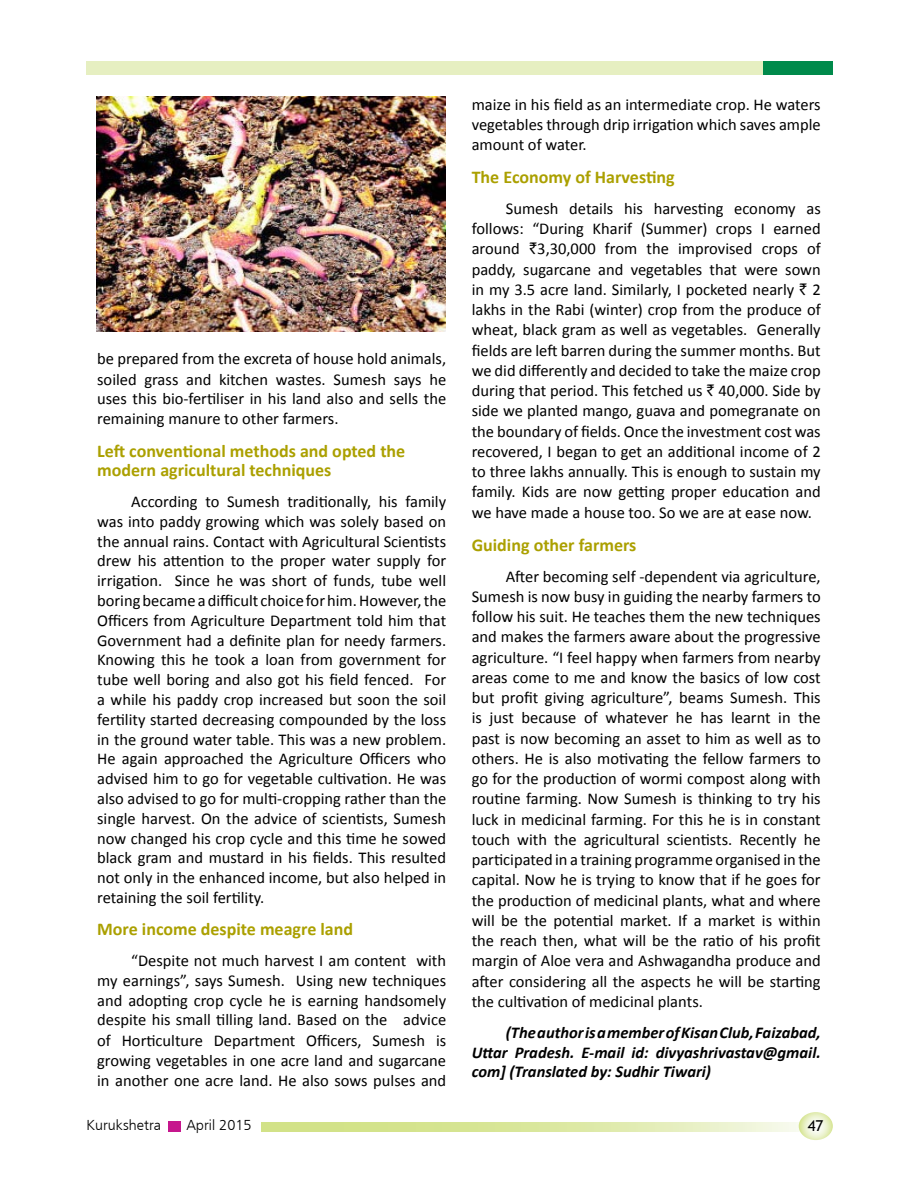
<style>
.page{position:relative;width:918px;height:1188px;background:#fff}
.page>*{position:absolute;margin:0;border:0;box-sizing:border-box;transform-origin:0 0}
.t1{font:700 18px/19.8px "Calibri";color:#aba000}
.t2{font:16.5px/20.2px "Calibri";color:#000;text-align:justify}
.t3{font:italic 700 16.5px/20.2px "Calibri";color:#000;text-align:right}
.t4{font:300 15px "Frugal Sans";color:#000}
.t5{font:15px "Trebuchet MS";color:#000}
.s1{font-family:"Rupee"}
</style>
<div class="page">
<svg style="left:262px;top:1122px;width:537px;height:10px;background:#dde9a6"></svg>
<svg style="left:799px;top:1112px;width:34px;height:28px"></svg>
<div style="left:168px;top:1122px;width:13px;height:10px;background:#c6168d"></div>
<div style="left:86px;top:61px;width:746px;height:14px;background:#008a4b"></div>
<div style="left:86px;top:61px;width:677px;height:14px;background:#e6efc1"></div>
<img style="left:97px;top:97px;width:348px;height:235px">
<p class="t2" style="left:97px;top:348px;width:351px">be prepared from the excreta of house hold animals, soiled grass and kitchen wastes. Sumesh says he uses this bio-fertiliser in his land also and sells the remaining manure to other farmers.</p>
<p class="t1" style="left:97px;top:440px;width:310px">Left conventional methods and opted the modern agricultural techniques</p>
<p class="t2" style="left:97px;top:491px;width:351px;line-height:19.8px;text-indent:34px">According to Sumesh traditionally, his family was into paddy growing which was solely based on the annual rains. Contact with Agricultural Scientists drew his attention to the proper water supply for irrigation. Since he was short of funds, tube well boring became a difficult choice for him. However, the Officers from Agriculture Department told him that Government had a definite plan for needy farmers.<br>Knowing this he took a loan from government for tube well boring and also got his field fenced. For a while his paddy crop increased but soon the soil fertility started decreasing compounded by the loss in the ground water table. This was a new problem.<br>He again approached the Agriculture Officers who advised him to go for vegetable cultivation. He was also advised to go for multi-cropping rather than the single harvest. On the advice of scientists, Sumesh now changed his crop cycle and this time he sowed black gram and mustard in his fields. This resulted not only in the enhanced income, but also helped in retaining the soil fertility.</p>
<p class="t1" style="left:97px;top:919px;width:257px">More income despite meagre land</p>
<p class="t2" style="left:97px;top:950px;width:351px;text-indent:34px">“Despite not much harvest I am content with my earnings”, says Sumesh. Using new techniques and adopting crop cycle he is earning handsomely despite his small tilling land. Based on the advice of Horticulture Department Officers, Sumesh is growing vegetables in one acre land and sugarcane in another one acre land. He also sows pulses and</p>
<p class="t2" style="left:472px;top:93px;width:351px">maize in his field as an intermediate crop. He waters vegetables through drip irrigation which saves ample amount of water.</p>
<p class="t1" style="left:472px;top:166px;width:205px">The Economy of Harvesting</p>
<p class="t2" style="left:472px;top:198px;width:351px;text-indent:34px">Sumesh details his harvesting economy as follows: “During Kharif (Summer) crops I earned around <span class="s1">`</span>3,30,000 from the improvised crops of paddy, sugarcane and vegetables that were sown in my 3.5 acre land. Similarly, I pocketed nearly <span class="s1">`</span> 2 lakhs in the Rabi (winter) crop from the produce of wheat, black gram as well as vegetables. Generally fields are left barren during the summer months. But we did differently and decided to take the maize crop during that period. This fetched us <span class="s1">`</span> 40,000. Side by side we planted mango, guava and pomegranate on the boundary of fields. Once the investment cost was recovered, I began to get an additional income of 2 to three lakhs annually. This is enough to sustain my family. Kids are now getting proper education and we have made a house too. So we are at ease now.</p>
<p class="t1" style="left:472px;top:534px;width:166px">Guiding other farmers</p>
<p class="t2" style="left:472px;top:565px;width:351px;text-indent:34px">After becoming self -dependent via agriculture, Sumesh is now busy in guiding the nearby farmers to follow his suit. He teaches them the new techniques and makes the farmers aware about the progressive agriculture. “I feel happy when farmers from nearby areas come to me and know the basics of low cost but profit giving agriculture”, beams Sumesh. This is just because of whatever he has learnt in the past is now becoming an asset to him as well as to others. He is also motivating the fellow farmers to go for the production of wormi compost along with routine farming. Now Sumesh is thinking to try his luck in medicinal farming. For this he is in constant touch with the agricultural scientists. Recently he participated in a training programme organised in the capital. Now he is trying to know that if he goes for the production of medicinal plants, what and where will be the potential market. If a market is within the reach then, what will be the ratio of his profit margin of Aloe vera and Ashwagandha produce and after considering all the aspects he will be starting the cultivation of medicinal plants.</p>
<p class="t3" style="left:472px;top:1021px;width:351px">(The author is a member of Kisan Club, Faizabad,<br>Uttar Pradesh. E-mail id: divyashrivastav@gmail.</p>
<p class="t3" style="left:472px;top:1060px;width:241px">com] (Translated by: Sudhir Tiwari)</p>
<p class="t4" style="left:86px;top:1117px;width:76px">Kurukshetra</p>
<p class="t4" style="left:186px;top:1117px;width:67px">April 2015</p>
<p class="t5" style="left:808px;top:1117px;width:17px">47</p>
</div>
